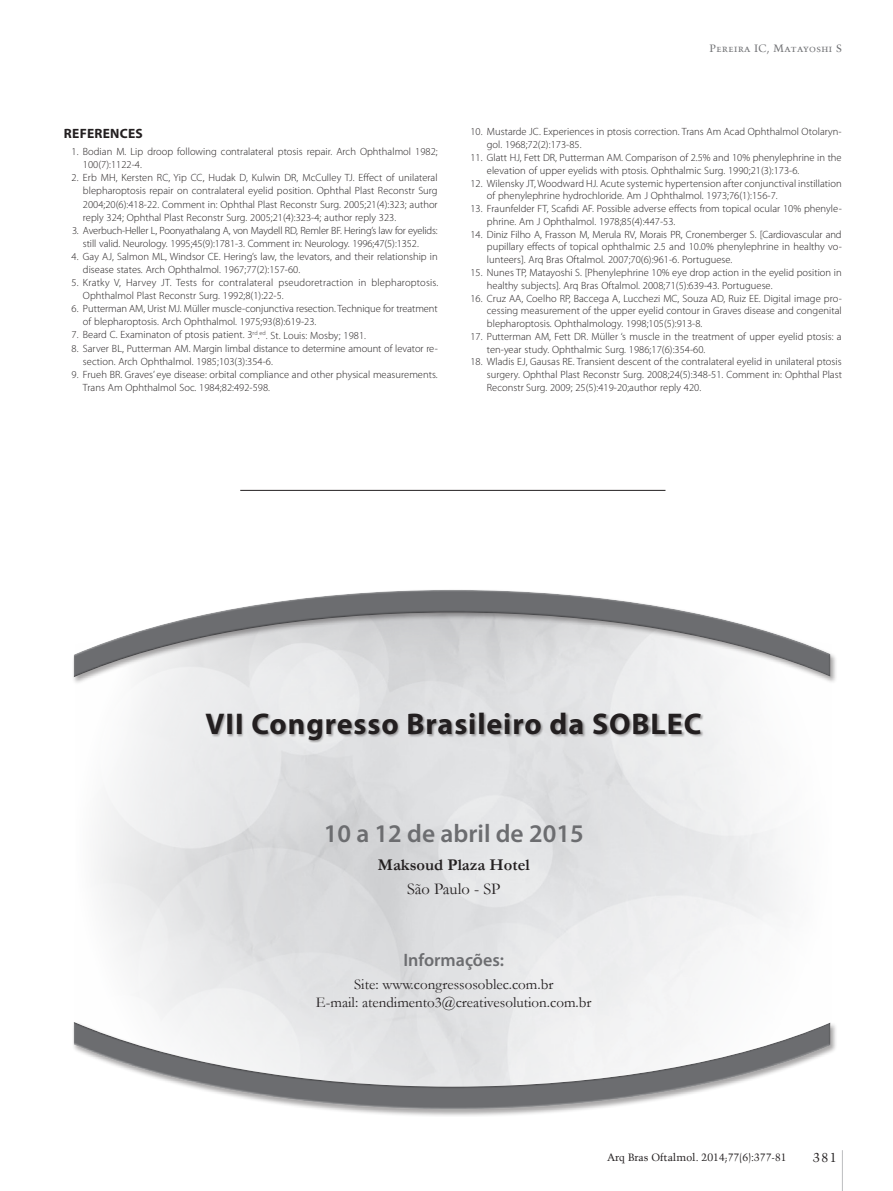
<style>
.page{position:relative;width:893px;height:1191px;background:#fff}
.page>*{position:absolute;margin:0;border:0;box-sizing:border-box;transform-origin:0 0}
.t1{font:700 30px "Myriad Pro";letter-spacing:.03em;color:#231f20}
.t2{font:600 25.5px "Myriad Pro";color:#6c6d70}
.t3{font:600 18px "Myriad Pro";color:#6c6d70}
.t4{font:700 16.5px "Garamond";color:#231f20}
.t5{font:16.5px "Garamond";color:#231f20}
.t6{font:15px/18px "Garamond";color:#231f20;text-align:center}
.t7{font:700 13.5px "Myriad Pro";letter-spacing:.02em;color:#231f20}
.t8{font:12.75px "Trump Mediaeval LT Std";color:#231f20}
.t9{font:300 10.5px/12.8px "Myriad Pro";letter-spacing:.005em;color:#231f20}
.t10{font:300 10.5px/13px "Myriad Pro";letter-spacing:-.015em;color:#231f20}
.t11{font:10.5px "Trump Mediaeval LT Std";color:#231f20}
.t12{font:10.5px "Trump Mediaeval LT Std";letter-spacing:.04em;color:#6c6d70}
</style>
<div class="page">
<hr style="left:842px;top:1150px;width:1px;height:41px;background:#bcbdc0">
<div style="left:72px;top:588px;width:766px;height:96px;background:#231f20;opacity:.4"></div>
<div style="left:71px;top:588px;width:761px;height:90px;background:#fff;opacity:.75"></div>
<div style="left:72px;top:610px;width:761px;height:68px;background:#231f20;opacity:.75"></div>
<div style="left:72px;top:1020px;width:766px;height:96px;background:#231f20;opacity:.4"></div>
<div style="left:71px;top:1021px;width:761px;height:89px;background:#fff;opacity:.75"></div>
<div style="left:72px;top:1020px;width:761px;height:69px;background:#231f20;opacity:.75"></div>
<div style="left:206px;top:712px;width:498px;height:31px;background:#231f20;opacity:.4"></div>
<hr style="left:240px;top:490px;width:425px;height:1px;background:#231f20">
<p class="t7" style="left:64px;top:124px;width:81px">REFERENCES</p>
<p class="t9" style="left:83px;top:145px;width:356px;text-indent:-11px">1. Bodian M. Lip droop following contralateral ptosis repair. Arch Ophthalmol 1982;<br>100(7):1122-4.</p>
<p class="t9" style="left:83px;top:171px;width:356px;text-align:justify;text-indent:-11px">2. Erb MH, Kersten RC, Yip CC, Hudak D, Kulwin DR, McCulley TJ. Effect of unilateral blepharoptosis repair on contralateral eyelid position. Ophthal Plast Reconstr Surg 2004;20(6):418-22. Comment in: Ophthal Plast Reconstr Surg. 2005;21(4):323; author reply 324; Ophthal Plast Reconstr Surg. 2005;21(4):323-4; author reply 323.</p>
<p class="t10" style="left:83px;top:224px;width:356px;text-indent:-11px">3. Averbuch-Heller L, Poonyathalang A, von Maydell RD, Remler BF. Hering’s law for eyelids: still valid. Neurology. 1995;45(9):1781-3. Comment in: Neurology. 1996;47(5):1352.</p>
<p class="t9" style="left:83px;top:250px;width:356px;text-indent:-11px">4. Gay AJ, Salmon ML, Windsor CE. Hering’s law, the levators, and their relationship in disease states. Arch Ophthalmol. 1967;77(2):157-60.</p>
<p class="t9" style="left:83px;top:276px;width:357px;text-indent:-11px">5. Kratky V, Harvey JT. Tests for contralateral pseudoretraction in blepharoptosis.<br>Ophthalmol Plast Reconstr Surg. 1992;8(1):22-5.</p>
<p class="t9" style="left:83px;top:302px;width:356px;text-indent:-11px">6. Putterman AM, Urist MJ. Müller muscle-conjunctiva resection. Technique for treatment of blepharoptosis. Arch Ophthalmol. 1975;93(8):619-23.</p>
<p class="t9" style="left:72px;top:329px;width:296px">7. Beard C. Examinaton of ptosis patient. 3<sup>rd</sup>.<sup>ed</sup>. St. Louis: Mosby; 1981.</p>
<p class="t9" style="left:83px;top:342px;width:356px;text-indent:-11px">8. Sarver BL, Putterman AM. Margin limbal distance to determine amount of levator re&shy;section. Arch Ophthalmol. 1985;103(3):354-6.</p>
<p class="t9" style="left:83px;top:368px;width:356px;text-indent:-11px">9. Frueh BR. Graves’ eye disease: orbital compliance and other physical measurements.<br>Trans Am Ophthalmol Soc. 1984;82:492-598.</p>
<p class="t12" style="left:710px;top:42px;width:134px">Pereira IC, Matayoshi S</p>
<p class="t9" style="left:487px;top:126px;width:356px;text-indent:-16px">10. Mustarde JC. Experiences in ptosis correction. Trans Am Acad Ophthalmol Otolaryn&shy;gol. 1968;72(2):173-85.</p>
<p class="t9" style="left:487px;top:151px;width:356px;text-indent:-16px">11. Glatt HJ, Fett DR, Putterman AM. Comparison of 2.5% and 10% phenylephrine in the elevation of upper eyelids with ptosis. Ophthalmic Surg. 1990;21(3):173-6.</p>
<p class="t9" style="left:487px;top:177px;width:356px;text-indent:-16px">12. Wilensky JT, Woodward HJ. Acute systemic hypertension after conjunctival instillation of phenylephrine hydrochloride. Am J Ophthalmol. 1973;76(1):156-7.</p>
<p class="t9" style="left:487px;top:202px;width:357px;text-indent:-16px">13. Fraunfelder FT, Scafidi AF. Possible adverse effects from topical ocular 10% phenyle&shy;phrine. Am J Ophthalmol. 1978;85(4):447-53.</p>
<p class="t9" style="left:487px;top:228px;width:357px;text-align:justify;text-indent:-16px">14. Diniz Filho A, Frasson M, Merula RV, Morais PR, Cronemberger S. [Cardiovascular and pupillary effects of topical ophthalmic 2.5 and 10.0% phenylephrine in healthy vo&shy;lunteers]. Arq Bras Oftalmol. 2007;70(6):961-6. Portuguese.</p>
<p class="t9" style="left:487px;top:266px;width:356px;text-indent:-16px">15. Nunes TP, Matayoshi S. [Phenylephrine 10% eye drop action in the eyelid position in healthy subjects]. Arq Bras Oftalmol. 2008;71(5):639-43. Portuguese.</p>
<p class="t9" style="left:487px;top:292px;width:357px;text-align:justify;text-indent:-16px">16. Cruz AA, Coelho RP, Baccega A, Lucchezi MC, Souza AD, Ruiz EE. Digital image pro&shy;cessing measurement of the upper eyelid contour in Graves disease and congenital blepharoptosis. Ophthalmology. 1998;105(5):913-8.</p>
<p class="t9" style="left:487px;top:330px;width:356px;text-indent:-16px">17. Putterman AM, Fett DR. Müller ‘s muscle in the treatment of upper eyelid ptosis: a ten-year study. Ophthalmic Surg. 1986;17(6):354-60.</p>
<p class="t9" style="left:487px;top:356px;width:357px;text-align:justify;text-indent:-16px">18. Wladis EJ, Gausas RE. Transient descent of the contralateral eyelid in unilateral ptosis surgery. Ophthal Plast Reconstr Surg. 2008;24(5):348-51. Comment in: Ophthal Plast Reconstr Surg. 2009; 25(5):419-20;author reply 420.</p>
<h1 class="t1" style="left:206px;top:704px;width:497px">VII Congresso Brasileiro da SOBLEC</h1>
<h2 class="t2" style="left:324px;top:817px;width:261px">10 a 12 de abril de 2015</h2>
<h3 class="t4" style="left:378px;top:853px;width:153px">Maksoud Plaza Hotel</h3>
<h3 class="t5" style="left:407px;top:877px;width:95px">São Paulo - SP</h3>
<h3 class="t3" style="left:403px;top:948px;width:102px">Informações:</h3>
<h3 class="t6" style="left:316px;top:974px;width:277px">Site: www.congressosoblec.com.br<br>E-mail: atendimento3@creativesolution.com.br</h3>
<p class="t11" style="left:607px;top:1151px;width:181px">Arq Bras Oftalmol. 2014;77(6):377-81</p>
<p class="t8" style="left:813px;top:1149px;width:25px">381</p>
</div>
